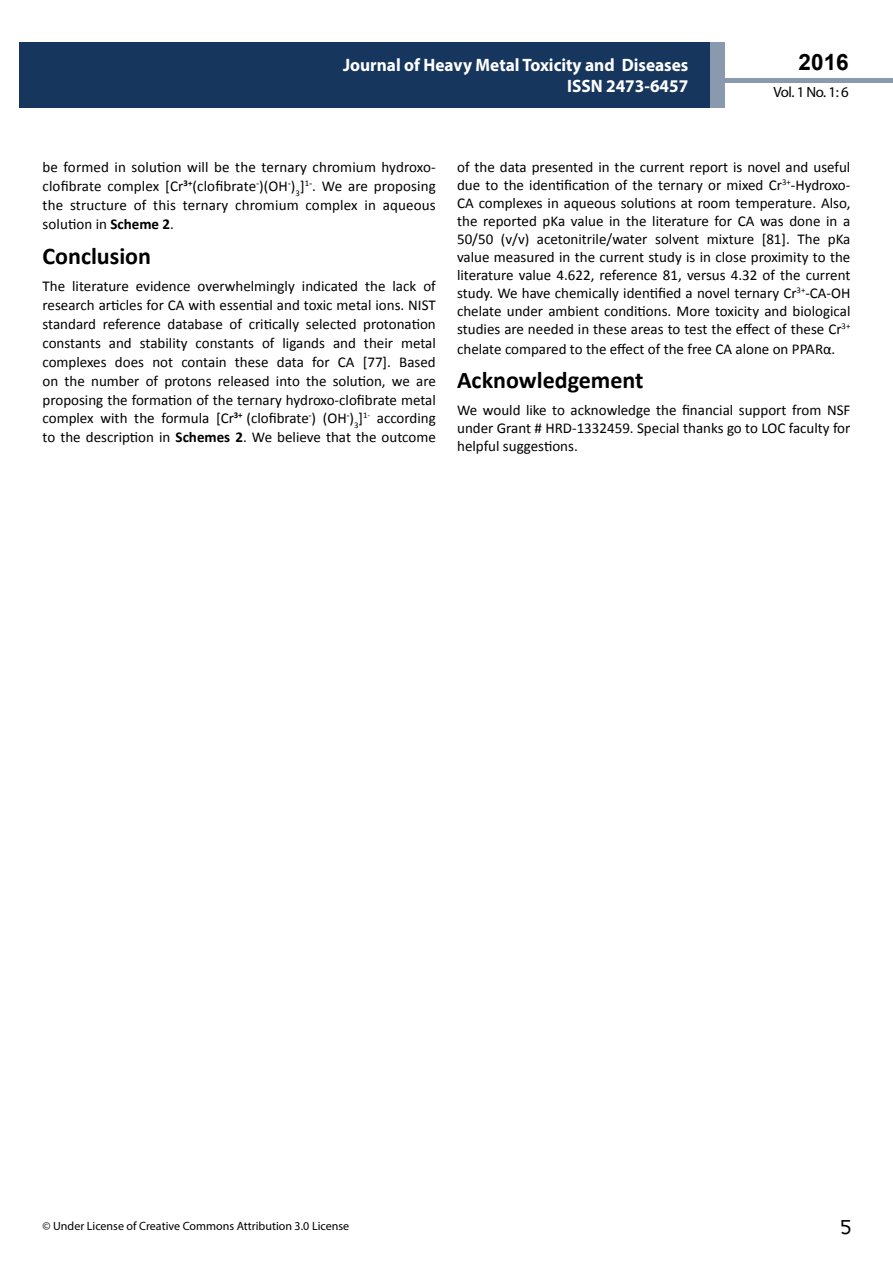
<style>
.page{position:relative;width:893px;height:1263px;background:#fff}
.page>*{position:absolute;margin:0;border:0;box-sizing:border-box;transform-origin:0 0}
.t1{font:25.5px "Tunga";color:#000}
.t2{font:700 24px "Calibri";color:#000}
.t3{font:700 22.5px "Arial";color:#000}
.t4{font:700 18px/21.6px "Myriad Pro";color:#fff;text-align:right;scale:.96 1}
.t5{font:15px/18.1px "Calibri";color:#000;text-align:justify}
.t6{font:14.85px "Myriad Pro";color:#000}
.t7{font:12px "Myriad Pro";color:#000}
.s1{font-weight:700}
</style>
<div class="page">
<hr style="left:725px;top:78px;width:168px;height:4px;background:#8a9aae">
<div style="left:19px;top:42px;width:690px;height:66px;background:#16365d"></div>
<div style="left:709px;top:42px;width:16px;height:66px;background:#8a9aae"></div>
<p class="t4" style="left:517px;top:53px;width:198px">ARCHIVOS DE MEDICINA<br>ISSN 1698-9465</p>
<h3 class="t3" style="left:799px;top:47px;width:52px">2016</h3>
<p class="t4" style="left:343px;top:53px;width:361px">Journal of Heavy Metal Toxicity and Diseases<br>ISSN 2473-6457</p>
<p class="t6" style="left:773px;top:83px;width:77px">Vol. 1 No. 1: 6</p>
<p class="t5" style="left:43px;top:158px;width:395px;line-height:18.8px">be formed in solution will be the ternary chromium hydroxo&shy;clofibrate complex [Cr<sup>3+</sup>(clofibrate<sup>-</sup>)(OH<sup>-</sup>)<sub>3</sub>]<sup>1</sup><sup>-</sup>. We are proposing the structure of this ternary chromium complex in aqueous solution in <span class="s1">Scheme 2</span>.</p>
<h2 class="t2" style="left:43px;top:240px;width:110px">Conclusion</h2>
<p class="t5" style="left:43px;top:277px;width:395px;line-height:18.9px">The literature evidence overwhelmingly indicated the lack of research articles for CA with essential and toxic metal ions. NIST standard reference database of critically selected protonation constants and stability constants of ligands and their metal complexes does not contain these data for CA [77]. Based on the number of protons released into the solution, we are proposing the formation of the ternary hydroxo-clofibrate metal complex with the formula [Cr<sup>3+</sup> (clofibrate<sup>-</sup>) (OH<sup>-</sup>)<sub>3</sub>]<sup>1-</sup> according to the description in <span class="s1">Schemes 2</span>. We believe that the outcome</p>
<p class="t5" style="left:457px;top:158px;width:395px">of the data presented in the current report is novel and useful due to the identification of the ternary or mixed Cr<sup>3+</sup>-Hydroxo-CA complexes in aqueous solutions at room temperature. Also, the reported pKa value in the literature for CA was done in a 50/50 (v/v) acetonitrile/water solvent mixture [81]. The pKa value measured in the current study is in close proximity to the literature value 4.622, reference 81, versus 4.32 of the current study. We have chemically identified a novel ternary Cr<sup>3+</sup>-CA-OH chelate under ambient conditions. More toxicity and biological studies are needed in these areas to test the effect of these Cr<sup>3+ </sup>chelate compared to the effect of the free CA alone on PPARα.</p>
<h2 class="t2" style="left:457px;top:365px;width:188px">Acknowledgement</h2>
<p class="t5" style="left:457px;top:401px;width:395px">We would like to acknowledge the financial support from NSF under Grant # HRD-1332459. Special thanks go to LOC faculty for helpful suggestions.</p>
<p class="t7" style="left:43px;top:1219px;width:308px">© Under License of Creative Commons Attribution 3.0 License</p>
<h1 class="t1" style="left:840px;top:1210px;width:13px">5</h1>
</div>
